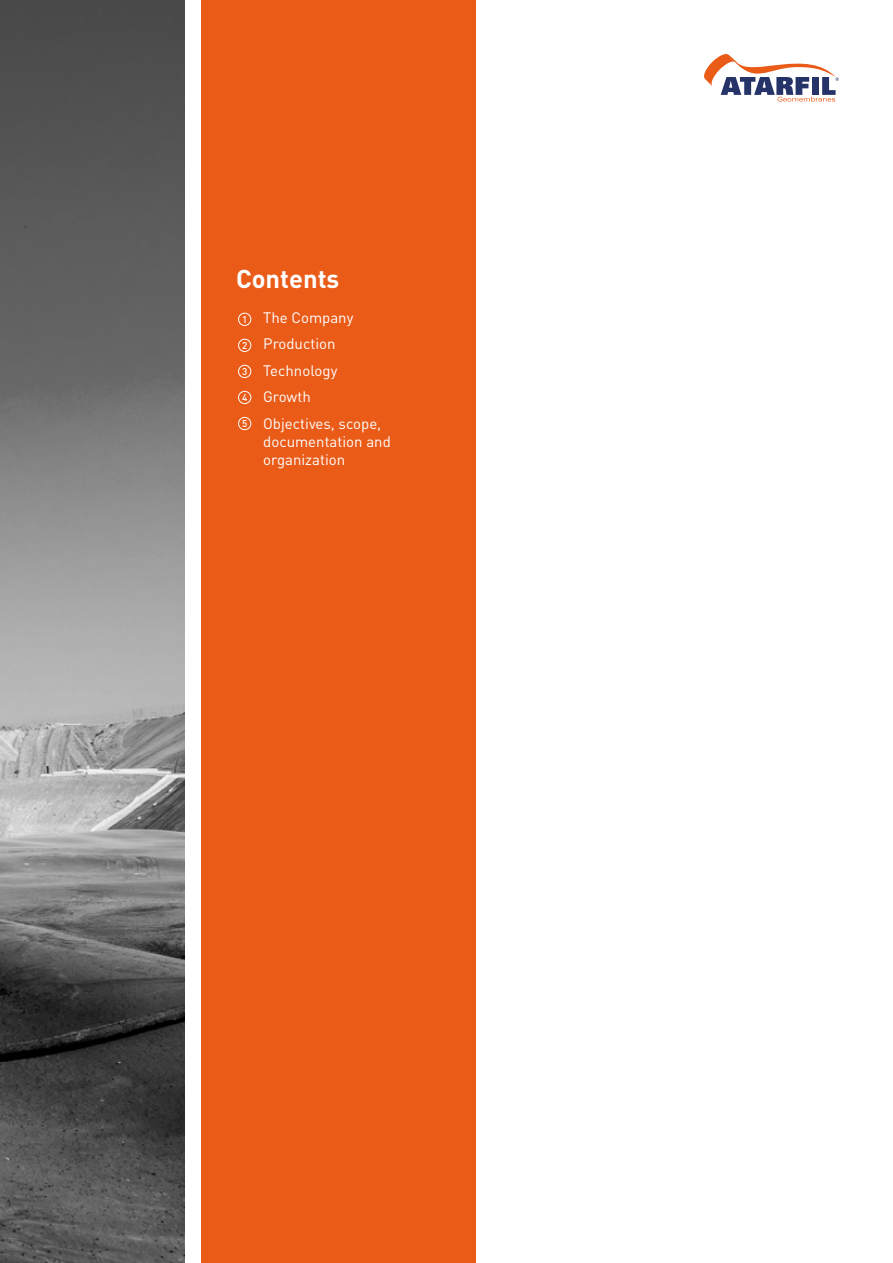
<style>
.page{position:relative;width:893px;height:1263px;background:#fff}
.page>*{position:absolute;margin:0;border:0;box-sizing:border-box;transform-origin:0 0}
.t1{font:700 25.5px "DIN Pro";color:#fff}
.t2{font:15px/26.5px "DIN Pro";color:#fff}
.t3{font:500 9.9px "DIN Pro";color:#fff}
</style>
<div class="page">
<svg style="left:704px;top:54px;width:135px;height:48px"></svg>
<svg style="left:0;top:0;width:184px;height:1263px"></svg>
<div style="left:201px;top:0;width:275px;height:1263px;background:#ea5b18"></div>
<div style="left:238px;top:313px;width:13px;height:13px;border:1px solid #fff;border-radius:50%"></div>
<div style="left:238px;top:417px;width:13px;height:13px;border:1px solid #fff;border-radius:50%"></div>
<div style="left:238px;top:365px;width:13px;height:13px;border:1px solid #fff;border-radius:50%"></div>
<div style="left:238px;top:339px;width:13px;height:13px;border:1px solid #fff;border-radius:50%"></div>
<div style="left:238px;top:391px;width:13px;height:13px;border:1px solid #fff;border-radius:50%"></div>
<h1 class="t1" style="left:236px;top:258px;width:105px">Contents</h1>
<p class="t3" style="left:242px;top:311px;width:7px">1</p>
<p class="t2" style="left:263px;top:302px;width:120px">The Company<br>Production<br>Technology<br>Growth<br>Objectives, scope,</p>
<p class="t2" style="left:263px;top:431px;width:129px;line-height:18px">documentation and organization</p>
<p class="t3" style="left:242px;top:337px;width:7px">2</p>
<p class="t3" style="left:242px;top:363px;width:7px">3</p>
<p class="t3" style="left:242px;top:389px;width:7px">4</p>
<p class="t3" style="left:242px;top:415px;width:7px">5</p>
</div>
